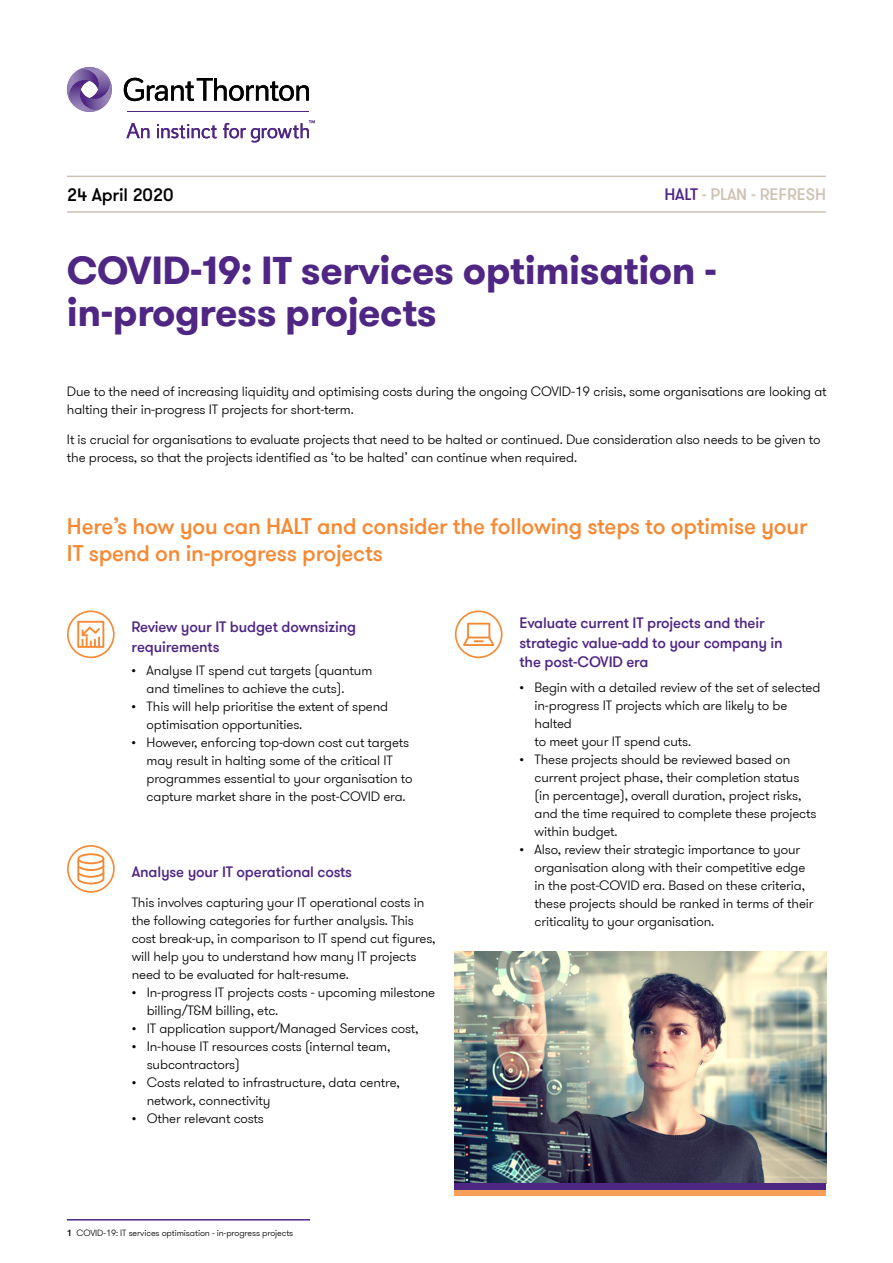
<style>
.page{position:relative;width:893px;height:1263px;background:#fff}
.page>*{position:absolute;margin:0;border:0;box-sizing:border-box;transform-origin:0 0}
.t1{font:700 39px/42px "GT Walsheim Pro";letter-spacing:-.01em;color:#4f2683}
.t2{font:500 22.5px/27px "GT Walsheim Pro";letter-spacing:-.01em;color:#f68933}
.t3{font:500 18px "GT Walsheim Pro";letter-spacing:-.01em;color:#000}
.t4{font:500 16.5px "GT Walsheim Pro";letter-spacing:-.01em;color:#cec2b4}
.t5{font:500 15px/19.5px "GT Walsheim Pro";letter-spacing:-.01em;color:#4f2683}
.t6{font:300 13.5px/18px "GT Walsheim Pro";letter-spacing:-.01em;color:#000}
.t7{font:300 9px "GT Walsheim Pro";letter-spacing:-.01em;color:#000}
.s1{color:#4f2683}
.s2{font-weight:500}
</style>
<div class="page">
<svg style="left:124px;top:78px;width:185px;height:23px"></svg>
<svg style="left:126px;top:123px;width:23px;height:15px"></svg>
<svg style="left:157px;top:124px;width:60px;height:14px"></svg>
<svg style="left:223px;top:120px;width:92px;height:22px"></svg>
<hr style="left:127px;top:112px;width:182px;height:1px;background:#4f2683">
<svg style="left:67px;top:67px;width:45px;height:45px"></svg>
<hr style="left:67px;top:176px;width:759px;height:1px;background:#cec2b4">
<hr style="left:67px;top:211px;width:759px;height:2px;background:#cec2b4">
<svg style="left:67px;top:610px;width:48px;height:48px"></svg>
<svg style="left:67px;top:845px;width:48px;height:48px"></svg>
<svg style="left:455px;top:610px;width:47px;height:48px"></svg>
<img style="left:455px;top:952px;width:371px;height:231px">
<div style="left:455px;top:1190px;width:371px;height:6px;background:#f89f59"></div>
<div style="left:455px;top:1183px;width:371px;height:7px;background:#4f2683"></div>
<hr style="left:67px;top:1219px;width:243px;height:1px;background:#4f2683">
<h3 class="t3" style="left:67px;top:183px;width:108px">24 April 2020</h3>
<p class="t4" style="left:664px;top:184px;width:163px"><span class="s1">HALT</span> - PLAN - REFRESH</p>
<h1 class="t1" style="left:67px;top:249px;width:651px">COVID-19: IT services optimisation - in-progress projects</h1>
<p class="t6" style="left:67px;top:382px;width:761px">Due to the need of increasing liquidity and optimising costs during the ongoing COVID-19 crisis, some organisations are looking at halting their in-progress IT projects for short-term.</p>
<p class="t6" style="left:67px;top:431px;width:755px">It is crucial for organisations to evaluate projects that need to be halted or continued. Due consideration also needs to be given to the process, so that the projects identified as ‘to be halted’ can continue when required.</p>
<h2 class="t2" style="left:67px;top:514px;width:742px">Here’s how you can HALT and consider the following steps to optimise your<br>IT spend on in-progress projects</h2>
<p class="t5" style="left:132px;top:618px;width:226px">Review your IT budget downsizing requirements</p>
<p class="t6" style="left:147px;top:662px;width:227px;text-indent:-15px">• Analyse IT spend cut targets (quantum and timelines to achieve the cuts).</p>
<p class="t6" style="left:147px;top:698px;width:243px;text-indent:-15px">• This will help prioritise the extent of spend optimisation opportunities.</p>
<p class="t6" style="left:147px;top:734px;width:267px;text-indent:-15px">• However, enforcing top-down cost cut targets may result in halting some of the critical IT programmes essential to your organisation to capture market share in the post-COVID era.</p>
<p class="t5" style="left:132px;top:862px;width:222px">Analyse your IT operational costs</p>
<p class="t6" style="left:132px;top:893px;width:305px">This involves capturing your IT operational costs in the following categories for further analysis. This cost break-up, in comparison to IT spend cut figures, will help you to understand how many IT projects need to be evaluated for halt-resume.</p>
<p class="t6" style="left:147px;top:983px;width:290px;text-indent:-15px">• In-progress IT projects costs - upcoming milestone billing/T&amp;M billing, etc.</p>
<p class="t6" style="left:132px;top:1019px;width:288px">• IT application support/Managed Services cost,</p>
<p class="t6" style="left:147px;top:1037px;width:245px;text-indent:-15px">• In-house IT resources costs (internal team, subcontractors)</p>
<p class="t6" style="left:147px;top:1073px;width:255px;text-indent:-15px">• Costs related to infrastructure, data centre, network, connectivity</p>
<p class="t6" style="left:132px;top:1109px;width:134px">• Other relevant costs</p>
<p class="t7" style="left:67px;top:1227px;width:228px"><span class="s2">1</span> COVID-19: IT services optimisation - in-progress projects</p>
<p class="t5" style="left:519px;top:613px;width:265px">Evaluate current IT projects and their strategic value-add to your company in the post-COVID era</p>
<p class="t6" style="left:534px;top:679px;width:287px;text-indent:-15px">• Begin with a detailed review of the set of selected in-progress IT projects which are likely to be halted<br>to meet your IT spend cuts.</p>
<p class="t6" style="left:534px;top:751px;width:284px;text-indent:-15px">• These projects should be reviewed based on current project phase, their completion status (in percentage), overall duration, project risks, and the time required to complete these projects within budget.</p>
<p class="t6" style="left:534px;top:841px;width:281px;text-indent:-15px">• Also, review their strategic importance to your organisation along with their competitive edge in the post-COVID era. Based on these criteria, these projects should be ranked in terms of their criticality to your organisation.</p>
</div>
